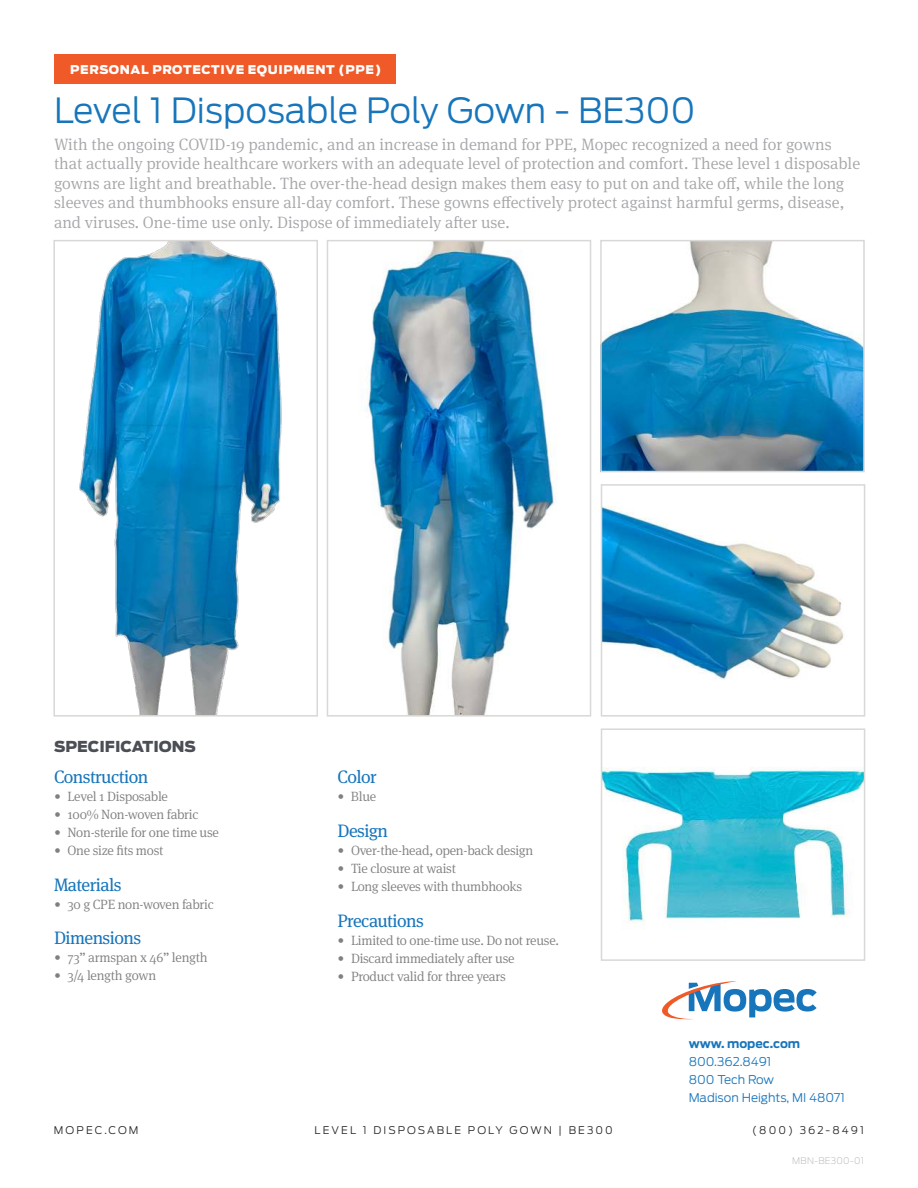
<style>
.page{position:relative;width:918px;height:1188px;background:#fff}
.page>*{position:absolute;margin:0;border:0;box-sizing:border-box;transform-origin:0 0}
.t1{font:300 34.5px "Antenna";color:#1775bb}
.t2{font:18px "Meta Serif Pro";letter-spacing:-.03em;color:#1775bb}
.t3{font:300 16.5px/19.5px "Meta Serif Pro";color:#a5a7aa}
.t4{font:900 15px "Antenna";color:#4b4f55}
.t5{font:300 13.5px "Meta Serif Pro";letter-spacing:-.02em;color:#808080}
.t6{font:300 12px/18px "Antenna";color:#1775bb}
.t7{font:900 12px "Antenna";letter-spacing:.05em;color:#fff}
.t8{font:700 12px "Antenna";color:#1775bb}
.t9{font:300 10.5px "Antenna";letter-spacing:.2em;color:#262626}
.t10{font:200 9px "Antenna";letter-spacing:.025em;color:#b2b2b2}
</style>
<div class="page">
<img style="left:79px;top:243px;width:203px;height:471px">
<div style="left:53px;top:240px;width:265px;height:477px;border:2px solid #d9d8d6"></div>
<div style="left:54px;top:54px;width:341px;height:30px;background:#f05a28"></div>
<svg style="left:662px;top:981px;width:155px;height:38px"></svg>
<img style="left:360px;top:243px;width:197px;height:471px">
<div style="left:327px;top:240px;width:264px;height:477px;border:2px solid #d9d8d6"></div>
<img style="left:603px;top:243px;width:259px;height:226px">
<div style="left:600px;top:240px;width:265px;height:232px;border:2px solid #d9d8d6"></div>
<img style="left:604px;top:506px;width:240px;height:174px">
<div style="left:601px;top:484px;width:264px;height:233px;border:2px solid #d9d8d6"></div>
<img style="left:604px;top:767px;width:258px;height:160px">
<div style="left:601px;top:728px;width:264px;height:233px;border:2px solid #d9d8d6"></div>
<p class="t7" style="left:70px;top:64px;width:312px">PERSONAL PROTECTIVE EQUIPMENT (PPE)</p>
<h1 class="t1" style="left:54px;top:96px;width:643px">Level 1 Disposable Poly Gown - BE300</h1>
<p class="t3" style="left:54px;top:135px;width:808px">With the ongoing COVID-19 pandemic, and an increase in demand for PPE, Mopec recognized a need for gowns that actually provide healthcare workers with an adequate level of protection and comfort. These level 1 disposable gowns are light and breathable. The over-the-head design makes them easy to put on and take off, while the long sleeves and thumbhooks ensure all-day comfort. These gowns effectively protect against harmful germs, disease, and viruses. One-time use only. Dispose of immediately after use.</p>
<p class="t4" style="left:54px;top:740px;width:143px">SPECIFICATIONS</p>
<p class="t2" style="left:54px;top:770px;width:96px">Construction</p>
<p class="t5" style="left:54px;top:791px;width:116px">• Level 1 Disposable</p>
<p class="t5" style="left:54px;top:809px;width:146px">• 100% Non-woven fabric</p>
<p class="t5" style="left:54px;top:827px;width:167px">• Non-sterile for one time use</p>
<p class="t5" style="left:54px;top:845px;width:111px">• One size fits most</p>
<p class="t2" style="left:54px;top:878px;width:69px">Materials</p>
<p class="t5" style="left:54px;top:899px;width:161px">• 30 g CPE non-woven fabric</p>
<p class="t2" style="left:54px;top:931px;width:89px">Dimensions</p>
<p class="t5" style="left:54px;top:952px;width:155px">• 73” armspan x 46” length</p>
<p class="t5" style="left:54px;top:970px;width:104px">• 3/4 length gown</p>
<p class="t2" style="left:338px;top:770px;width:41px">Color</p>
<p class="t5" style="left:338px;top:791px;width:40px">• Blue</p>
<p class="t2" style="left:338px;top:824px;width:52px">Design</p>
<p class="t5" style="left:338px;top:845px;width:197px">• Over-the-head, open-back design</p>
<p class="t5" style="left:338px;top:863px;width:120px">• Tie closure at waist</p>
<p class="t5" style="left:338px;top:881px;width:186px">• Long sleeves with thumbhooks</p>
<p class="t2" style="left:338px;top:914px;width:88px">Precautions</p>
<p class="t5" style="left:338px;top:935px;width:223px">• Limited to one-time use. Do not reuse.</p>
<p class="t5" style="left:338px;top:953px;width:179px">• Discard immediately after use</p>
<p class="t5" style="left:338px;top:971px;width:170px">• Product valid for three years</p>
<p class="t8" style="left:689px;top:1037px;width:113px">www. mopec.com</p>
<p class="t6" style="left:689px;top:1053px;width:158px">800.362.8491<br>800 Tech Row<br>Madison Heights, MI 48071</p>
<p class="t9" style="left:54px;top:1126px;width:86px">MOPEC.COM</p>
<p class="t9" style="left:314px;top:1126px;width:300px">LEVEL 1 DISPOSABLE POLY GOWN | BE300</p>
<p class="t9" style="left:752px;top:1126px;width:113px">(800) 362-8491</p>
<p class="t10" style="left:792px;top:1156px;width:73px">MBN-BE300-01</p>
</div>
